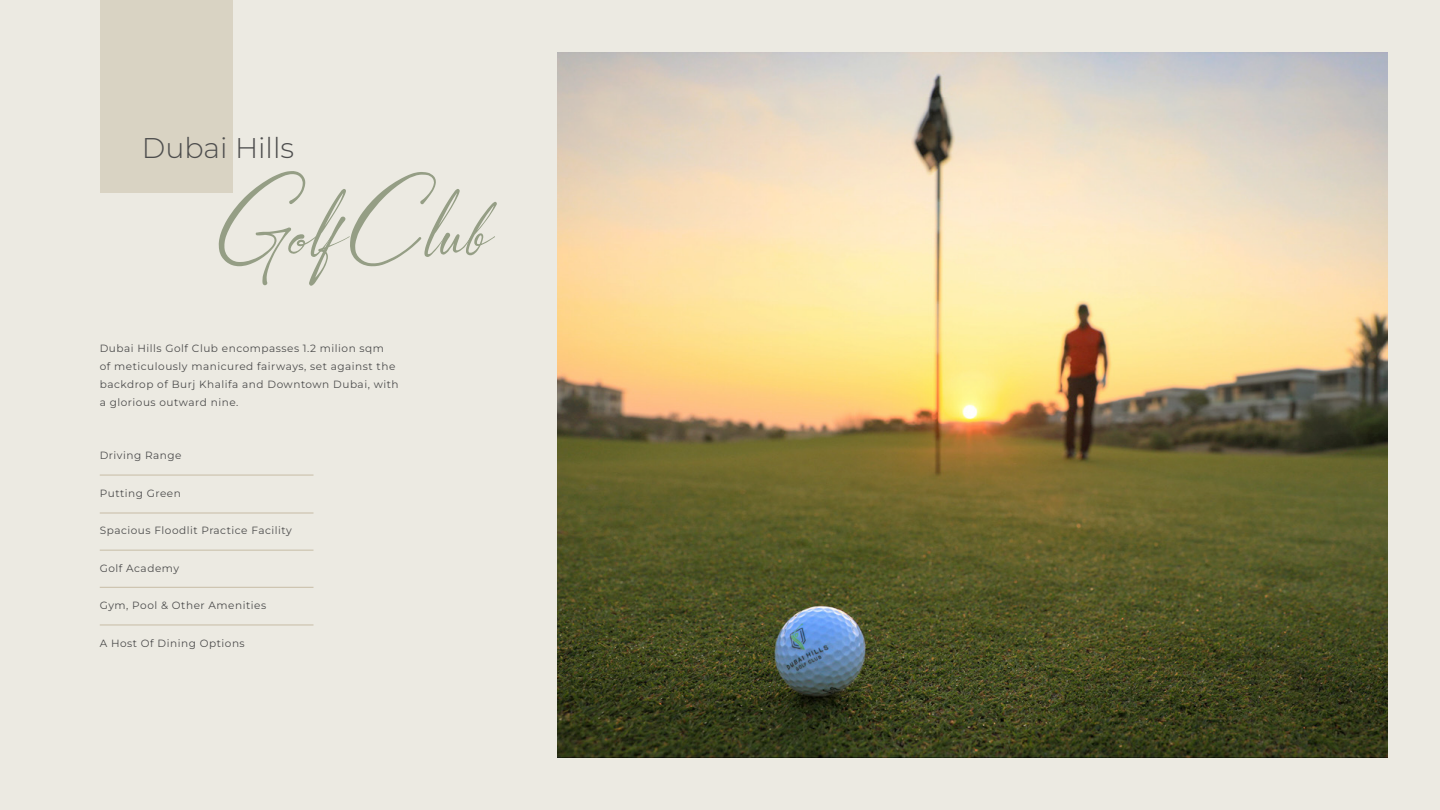
<style>
.page{position:relative;width:1440px;height:810px;background:#eceae2}
.page>*{position:absolute;margin:0;border:0;box-sizing:border-box;transform-origin:0 0}
.t1{font:700 150px "Besthany";color:#959e85}
.t2{font:300 28.5px "Montserrat";color:#4d4d4d}
.t3{font:10.5px/18px "Montserrat";letter-spacing:.05em;color:#4d4d4d}
</style>
<div class="page">
<div style="left:100px;top:0;width:133px;height:193px;background:#d9d3c3"></div>
<hr style="left:100px;top:513px;width:214px;height:1px;background:#c7bca5">
<hr style="left:100px;top:475px;width:214px;height:1px;background:#c7bca5">
<hr style="left:100px;top:550px;width:214px;height:1px;background:#c7bca5">
<hr style="left:100px;top:587px;width:214px;height:1px;background:#c7bca5">
<hr style="left:100px;top:625px;width:214px;height:1px;background:#c7bca5">
<img style="left:557px;top:52px;width:831px;height:706px">
<h2 class="t2" style="left:142px;top:129px;width:154px">Dubai Hills</h2>
<h1 class="t1" style="left:218px;top:167px;width:277px">GolfClub</h1>
<p class="t3" style="left:100px;top:339px;width:300px">Dubai Hills Golf Club encompasses 1.2 milion sqm<br>of meticulously manicured fairways, set against the backdrop of Burj Khalifa and Downtown Dubai, with a glorious outward nine.</p>
<p class="t3" style="left:100px;top:446px;width:83px">Driving Range</p>
<p class="t3" style="left:100px;top:484px;width:83px">Putting Green</p>
<p class="t3" style="left:100px;top:521px;width:194px">Spacious Floodlit Practice Facility</p>
<p class="t3" style="left:100px;top:559px;width:81px">Golf Academy</p>
<p class="t3" style="left:100px;top:596px;width:168px">Gym, Pool &amp; Other Amenities</p>
<p class="t3" style="left:100px;top:634px;width:147px">A Host Of Dining Options</p>
</div>
